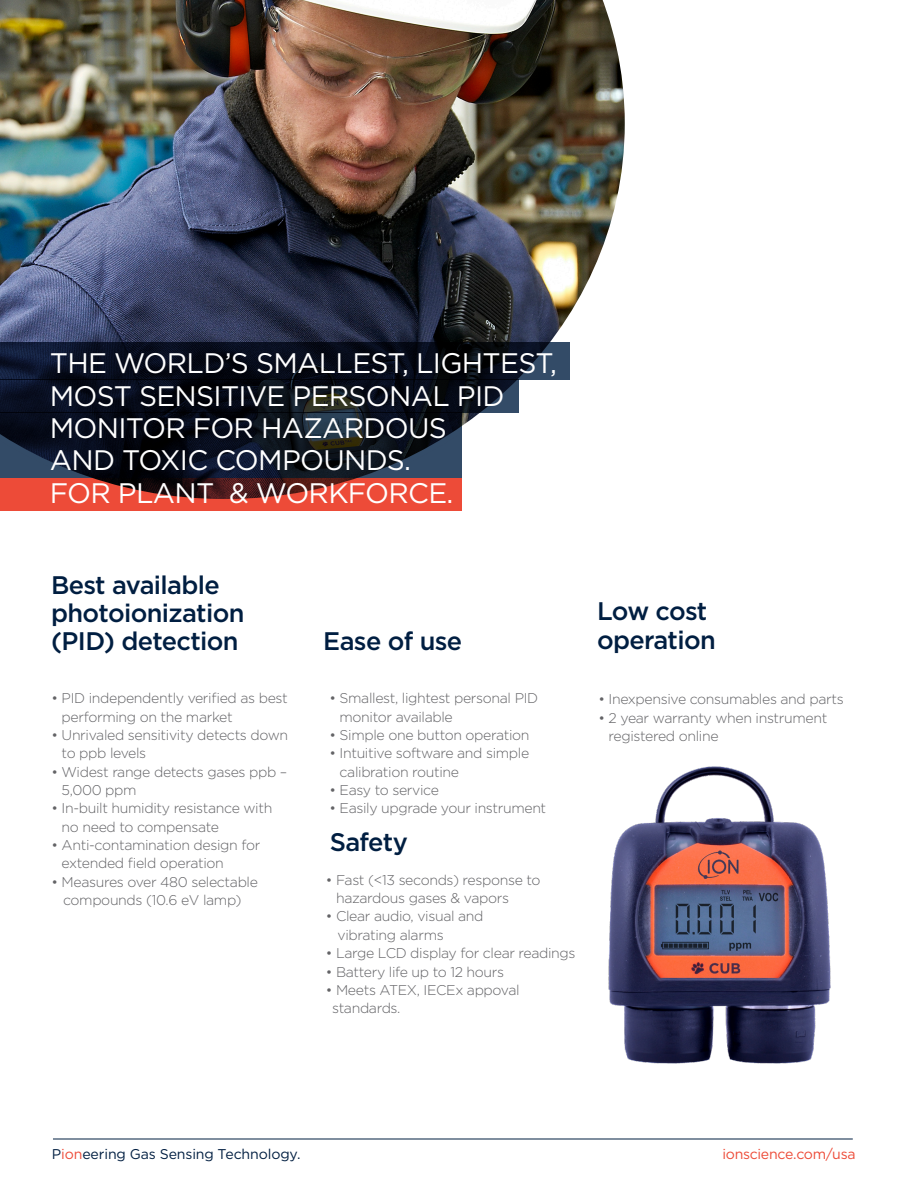
<style>
.page{position:relative;width:918px;height:1188px;background:#fff}
.page>*{position:absolute;margin:0;border:0;box-sizing:border-box;transform-origin:0 0}
.t1{font:28.2px/32.4px "Gotham";letter-spacing:-.025em;color:#fff}
.t2{font:500 25.35px/28.2px "Gotham";letter-spacing:-.025em;color:#001e41}
.t3{font:300 14.1px/18.3px "Gotham";letter-spacing:-.025em;color:#636366}
.t4{font:14.1px "Gotham";letter-spacing:-.01em;color:#001e41}
.t5{font:14.1px "Gotham";letter-spacing:-.02em;color:#ed4b38}
.s1{color:#ed4b38}
</style>
<div class="page">
<img style="left:0;top:0;width:625px;height:426px">
<hr style="left:53px;top:1139px;width:800px;height:1px;background:#001e41">
<img style="left:608px;top:766px;width:223px;height:298px">
<svg style="left:0;top:342px;width:570px;height:37px;fill:#070d1c"></svg>
<svg style="left:0;top:379px;width:519px;height:34px"></svg>
<svg style="left:0;top:413px;width:462px;height:65px"></svg>
<svg style="left:0;top:478px;width:462px;height:33px;fill:#ed4b38"></svg>
<p class="t1" style="left:50px;top:346px;width:509px">THE WORLD’S SMALLEST, LIGHTEST,<br>MOST SENSITIVE PERSONAL PID<br>MONITOR FOR HAZARDOUS<br>AND TOXIC COMPOUNDS.</p>
<p class="t1" style="left:50px;top:476px;width:405px">FOR PLANT &amp; WORKFORCE.</p>
<p class="t2" style="left:51px;top:570px;width:195px">Best available photoionization (PID) detection</p>
<p class="t2" style="left:323px;top:626px;width:140px">Ease of use</p>
<p class="t3" style="left:340px;top:689px;width:200px;text-indent:-10px">• Smallest, lightest personal PID monitor available</p>
<p class="t3" style="left:329px;top:725px;width:202px">• Simple one button operation</p>
<p class="t3" style="left:340px;top:744px;width:191px;text-indent:-10px">• Intuitive software and simple calibration routine</p>
<p class="t3" style="left:329px;top:780px;width:111px">• Easy to service</p>
<p class="t3" style="left:329px;top:799px;width:218px">• Easily upgrade your instrument</p>
<p class="t3" style="left:62px;top:689px;width:228px;text-indent:-10px">• PID independently verified as best performing on the market</p>
<p class="t3" style="left:62px;top:726px;width:228px;text-indent:-10px">• Unrivaled sensitivity detects down to ppb levels</p>
<p class="t3" style="left:62px;top:762px;width:227px;text-indent:-10px">• Widest range detects gases ppb –<br>5,000 ppm</p>
<p class="t3" style="left:62px;top:799px;width:212px;text-indent:-10px">• In-built humidity resistance with no need to compensate</p>
<p class="t3" style="left:62px;top:836px;width:200px;text-indent:-10px">• Anti-contamination design for extended field operation</p>
<p class="t3" style="left:51px;top:872px;width:208px;text-align:center">• Measures over 480 selectable compounds (10.6 eV lamp)</p>
<p class="t3" style="left:336px;top:870px;width:206px;text-indent:-10px">• Fast (&lt;13 seconds) response to hazardous gases &amp; vapors</p>
<p class="t3" style="left:338px;top:907px;width:148px;text-indent:-12px">• Clear audio, visual and vibrating alarms</p>
<p class="t3" style="left:326px;top:944px;width:251px">• Large LCD display for clear readings</p>
<p class="t3" style="left:326px;top:962px;width:180px">• Battery life up to 12 hours</p>
<p class="t3" style="left:332px;top:980px;width:189px;text-indent:-6px">• Meets ATEX, IECEx appoval standards.</p>
<p class="t2" style="left:330px;top:827px;width:80px">Safety</p>
<p class="t2" style="left:597px;top:597px;width:120px">Low cost operation</p>
<p class="t3" style="left:598px;top:690px;width:247px">• Inexpensive consumables and parts</p>
<p class="t3" style="left:609px;top:708px;width:220px;text-indent:-10px">• 2 year warranty when instrument registered online</p>
<p class="t4" style="left:52px;top:1145px;width:250px">P<span class="s1">ion</span>eering Gas Sensing Technology.</p>
<p class="t5" style="left:723px;top:1145px;width:135px">ionscience.com/usa</p>
</div>
